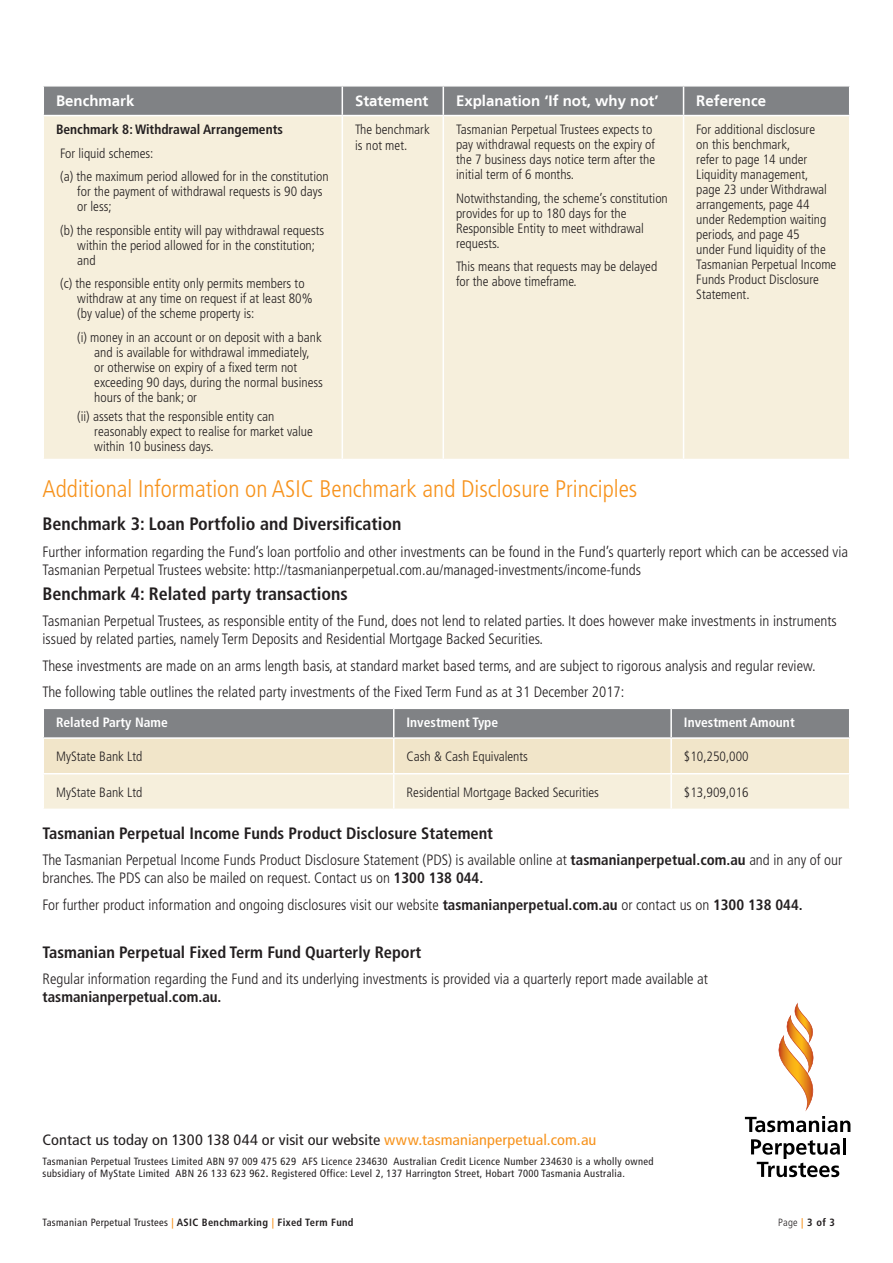
<style>
.page{position:relative;width:893px;height:1263px;background:#fff}
.page>*{position:absolute;margin:0;border:0;box-sizing:border-box;transform-origin:0 0}
.t1{font:300 condensed 24px "Frutiger LT Std";color:#f7931d}
.t2{font:700 condensed 18px "Frutiger LT Std";color:#231f20}
.t3{font:700 condensed 16.5px "Frutiger LT Std";color:#231f20}
.BODY{font:300 condensed 15px/18px "Frutiger LT Std";color:#231f20}
.t4{font:condensed 15px "Frutiger LT Std";color:#231f20;scale:1.09 1}
.t5{font:700 15px "Frutiger LT";color:#fff}
.INDENT{font:300 condensed 13.5px/15px "Frutiger LT Std";color:#231f20}
.TEXT_IN_THE_BOX{font:300 condensed 13.5px/15px "Frutiger LT Std";color:#231f20}
.Default{font:300 condensed 13.5px "Frutiger LT Std";color:#231f20}
.t6{font:700 condensed 13.5px "Frutiger LT Std";color:#fff}
.t7{font:700 condensed 13.5px "Frutiger LT Std";color:#231f20}
.t8{font:condensed 10.5px/12px "Frutiger LT Std";letter-spacing:.03em;color:#231f20}
.t9{font:700 condensed 10.5px "Frutiger LT Std";letter-spacing:.03em;color:#231f20}
.t10{font:300 condensed 10.5px "Frutiger LT Std";color:#231f20}
.s1{font-weight:700}
.s2{color:#f7931d}
.s3{font-weight:400}
.s4{font-weight:700;color:#f7931d}
</style>
<div class="page">
<div style="left:44px;top:116px;width:805px;height:343px;background:#f6efdc"></div>
<svg style="left:43px;top:86px;width:807px;height:29px;background:#848689"></svg>
<hr style="left:342px;top:116px;width:1px;height:343px;background:#fff">
<hr style="left:443px;top:116px;width:1px;height:343px;background:#fff">
<hr style="left:683px;top:116px;width:1px;height:343px;background:#fff">
<svg style="left:44px;top:708px;width:805px;height:101px;background:#d3cdbe"></svg>
<hr style="left:43px;top:737px;width:351px;height:2px;background:#fff">
<hr style="left:394px;top:737px;width:277px;height:2px;background:#fff">
<hr style="left:671px;top:737px;width:179px;height:2px;background:#fff">
<svg style="left:745px;top:1002px;width:105px;height:130px"></svg>
<hr style="left:843px;top:1138px;width:3px;height:16px;background:#000">
<svg style="left:751px;top:1139px;width:89px;height:38px"></svg>
<p class="t5" style="left:56px;top:92px;width:80px">Benchmark</p>
<p class="t5" style="left:355px;top:92px;width:75px">Statement</p>
<p class="t5" style="left:456px;top:92px;width:204px">Explanation ‘If not, why not’</p>
<p class="t5" style="left:696px;top:92px;width:71px">Reference</p>
<p class="t7" style="left:56px;top:121px;width:228px">Benchmark 8: Withdrawal Arrangements</p>
<p class="INDENT" style="left:60px;top:146px;width:95px">For liquid schemes:</p>
<p class="INDENT" style="left:77px;top:169px;width:253px;text-indent:-17px">(a) the maximum period allowed for in the constitution for the payment of withdrawal requests is 90 days or less;</p>
<p class="INDENT" style="left:77px;top:223px;width:248px;text-indent:-17px">(b) the responsible entity will pay withdrawal requests within the period allowed for in the constitution; and</p>
<p class="INDENT" style="left:77px;top:276px;width:237px;text-indent:-17px">(c) the responsible entity only permits members to withdraw at any time on request if at least 80% (by value) of the scheme property is:</p>
<p class="INDENT" style="left:94px;top:330px;width:230px;text-indent:-17px">(i) money in an account or on deposit with a bank and is available for withdrawal immediately, or otherwise on expiry of a fixed term not exceeding 90 days, during the normal business hours of the bank; or</p>
<p class="INDENT" style="left:94px;top:409px;width:220px;text-indent:-17px">(ii) assets that the responsible entity can reasonably expect to realise for market value within 10 business days.</p>
<p class="TEXT_IN_THE_BOX" style="left:355px;top:122px;width:76px;line-height:15.6px">The benchmark is not met.</p>
<p class="TEXT_IN_THE_BOX" style="left:456px;top:122px;width:201px">Tasmanian Perpetual Trustees expects to pay withdrawal requests on the expiry of the 7 business days notice term after the initial term of 6 months.</p>
<p class="TEXT_IN_THE_BOX" style="left:456px;top:191px;width:213px">Notwithstanding, the scheme’s constitution provides for up to 180 days for the<br>Responsible Entity to meet withdrawal requests.</p>
<p class="TEXT_IN_THE_BOX" style="left:456px;top:259px;width:203px">This means that requests may be delayed for the above timeframe.</p>
<p class="TEXT_IN_THE_BOX" style="left:696px;top:122px;width:142px">For additional disclosure<br>on this benchmark,<br>refer to page 14 under<br>Liquidity management,<br>page 23 under Withdrawal arrangements, page 44 under Redemption waiting periods, and page 45<br>under Fund liquidity of the<br>Tasmanian Perpetual Income<br>Funds Product Disclosure<br>Statement.</p>
<p class="t1" style="left:43px;top:475px;width:596px">Additional Information on ASIC Benchmark and Disclosure Principles</p>
<p class="t2" style="left:43px;top:513px;width:361px">Benchmark 3: Loan Portfolio and Diversification</p>
<p class="BODY" style="left:43px;top:543px;width:807px">Further information regarding the Fund’s loan portfolio and other investments can be found in the Fund’s quarterly report which can be accessed via<br>Tasmanian Perpetual Trustees website: http://tasmanianperpetual.com.au/managed-investments/income-funds</p>
<p class="t2" style="left:43px;top:583px;width:307px">Benchmark 4: Related party transactions</p>
<p class="BODY" style="left:43px;top:612px;width:796px">Tasmanian Perpetual Trustees, as responsible entity of the Fund, does not lend to related parties. It does however make investments in instruments issued by related parties, namely Term Deposits and Residential Mortgage Backed Securities.</p>
<p class="BODY" style="left:43px;top:657px;width:775px">These investments are made on an arms length basis, at standard market based terms, and are subject to rigorous analysis and regular review.</p>
<p class="BODY" style="left:43px;top:683px;width:583px">The following table outlines the related party investments of the Fixed Term Fund as at 31 December 2017:</p>
<p class="t6" style="left:56px;top:715px;width:113px">Related Party Name</p>
<p class="t6" style="left:406px;top:715px;width:93px">Investment Type</p>
<p class="t6" style="left:684px;top:715px;width:112px">Investment Amount</p>
<p class="Default" style="left:56px;top:749px;width:88px">MyState Bank Ltd</p>
<p class="Default" style="left:406px;top:749px;width:123px">Cash &amp; Cash Equivalents</p>
<p class="Default" style="left:684px;top:749px;width:66px">$10,250,000</p>
<p class="Default" style="left:56px;top:784px;width:88px">MyState Bank Ltd</p>
<p class="Default" style="left:406px;top:784px;width:194px">Residential Mortgage Backed Securities</p>
<p class="Default" style="left:684px;top:784px;width:66px">$13,909,016</p>
<p class="t3" style="left:43px;top:823px;width:452px">Tasmanian Perpetual Income Funds Product Disclosure Statement</p>
<p class="BODY" style="left:43px;top:851px;width:801px">The Tasmanian Perpetual Income Funds Product Disclosure Statement (PDS) is available online at <span class="s1">tasmanianperpetual.com.au</span> and in any of our branches. The PDS can also be mailed on request. Contact us on <span class="s1">1300 138 044.</span></p>
<p class="BODY" style="left:43px;top:896px;width:762px">For further product information and ongoing disclosures visit our website <span class="s1">tasmanianperpetual.com.au</span> or contact us on <span class="s1">1300 138 044.</span></p>
<p class="t3" style="left:43px;top:942px;width:380px">Tasmanian Perpetual Fixed Term Fund Quarterly Report</p>
<p class="BODY" style="left:43px;top:970px;width:667px">Regular information regarding the Fund and its underlying investments is provided via a quarterly report made available at <span class="s1">tasmanianperpetual.com.au.</span></p>
<p class="t4" style="left:43px;top:1131px;width:510px">Contact us today on 1300 138 044 or visit our website <span class="s2">www.tasmanianperpetual.com.au</span></p>
<p class="t8" style="left:43px;top:1155px;width:612px">Tasmanian Perpetual Trustees Limited ABN 97 009 475 629 AFS Licence 234630 Australian Credit Licence Number 234630 is a wholly owned subsidiary of MyState Limited ABN 26 133 623 962<span class="s1">.</span> Registered Office: Level 2, 137 Harrington Street, Hobart 7000 Tasmania Australia.</p>
<p class="t9" style="left:43px;top:1216px;width:312px"><span class="s3">Tasmanian Perpetual Trustees</span> <span class="s2">|</span> ASIC Benchmarking <span class="s2">|</span> Fixed Term Fund</p>
<p class="t10" style="left:778px;top:1216px;width:58px">Page <span class="s4">|</span> <span class="s1">3 of 3</span></p>
</div>
